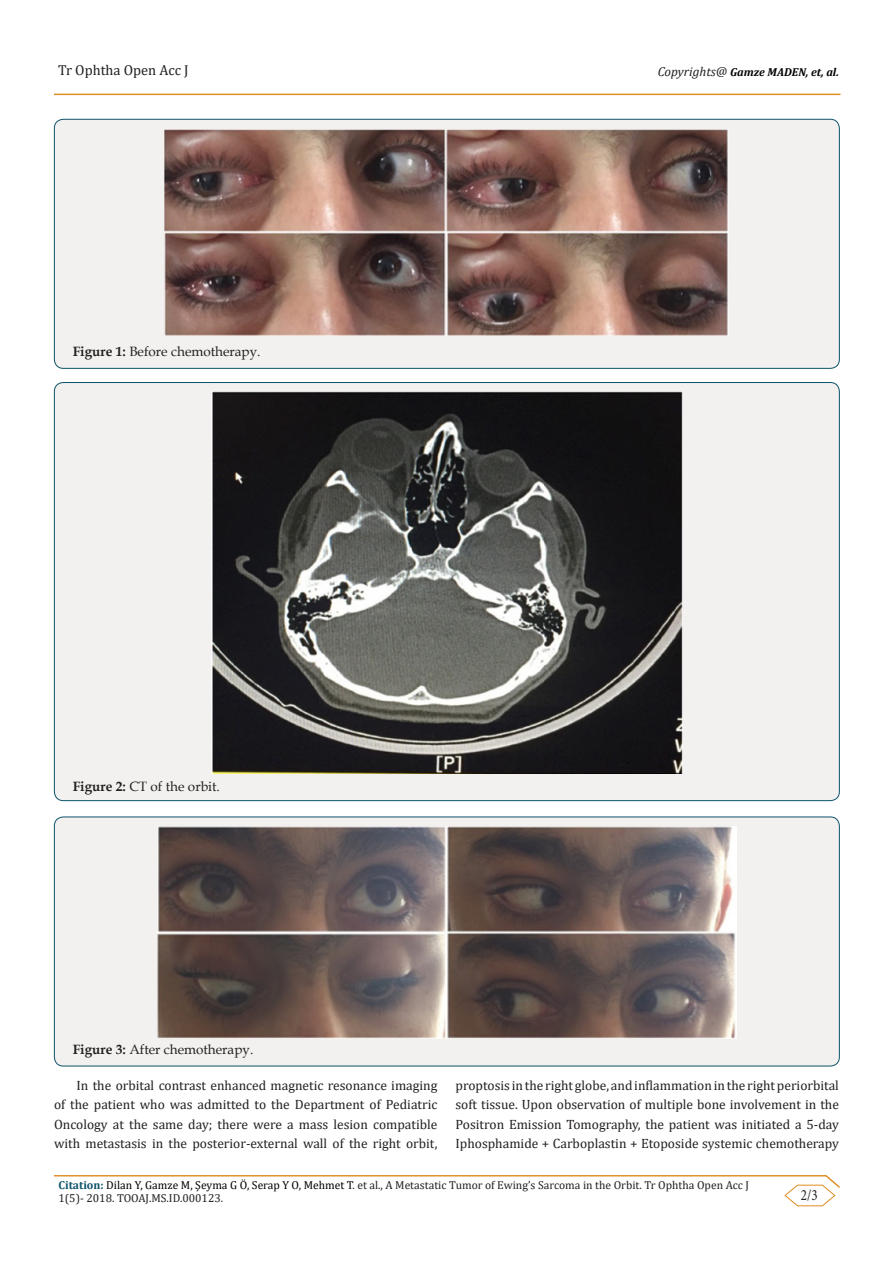
<style>
.page{position:relative;width:893px;height:1263px;background:#fff}
.page>*{position:absolute;margin:0;border:0;box-sizing:border-box;transform-origin:0 0}
.t1{font:15.75px "Minion Pro";color:#231f20;scale:.83 1}
.t2{font:14.4px "Cambria";color:#231f20}
.t3{font:13.5px/19.5px "Cambria";color:#231f20;text-align:justify}
.t4{font:13.5px "Book Antiqua";color:#231f20}
.t5{font:11.55px/13.8px "Cambria";color:#231f20}
.t6{font:italic 700 11.55px "Cambria";color:#000}
.s1{font-weight:700}
.s2{font-weight:400;font-size:13.05px;color:#231f20}
.s3{font-weight:700;color:#0e536a}
.s4{color:#000}
</style>
<div class="page">
<hr style="left:54px;top:94px;width:786px;height:1px;background:#de8d23">
<hr style="left:54px;top:1175px;width:772px;height:1px;background:#de8d23">
<svg style="left:784px;top:1175px;width:56px;height:31px"></svg>
<div style="left:54px;top:119px;width:785px;height:249px;background:#f2f1f0;border-radius:9px"></div>
<div style="left:54px;top:119px;width:786px;height:250px;border:1px solid #0e536a;border-radius:9px"></div>
<img style="left:165px;top:130px;width:564px;height:206px">
<div style="left:54px;top:382px;width:785px;height:419px;background:#f2f1f0;border-radius:9px"></div>
<img style="left:212px;top:392px;width:470px;height:382px">
<div style="left:54px;top:817px;width:785px;height:249px;background:#f2f1f0;border-radius:9px"></div>
<div style="left:54px;top:816px;width:786px;height:250px;border:1px solid #0e536a;border-radius:9px"></div>
<img style="left:158px;top:826px;width:578px;height:213px">
<p class="t2" style="left:58px;top:62px;width:132px">Tr Ophtha Open Acc J</p>
<p class="t4" style="left:73px;top:342px;width:189px"><span class="s1">Figure 1:</span> Before chemotherapy.</p>
<p class="t4" style="left:73px;top:776px;width:149px"><span class="s1">Figure 2:</span> CT of the orbit.</p>
<p class="t6" style="left:658px;top:64px;width:183px"><span class="s2">Copyrights@</span> Gamze MADEN, et, al.</p>
<p class="t4" style="left:73px;top:1040px;width:182px"><span class="s1">Figure 3:</span> After chemotherapy.</p>
<p class="t3" style="left:54px;top:1075px;width:385px;text-indent:22px">In the orbital contrast enhanced magnetic resonance imaging of the patient who was admitted to the Department of Pediatric Oncology at the same day; there were a mass lesion compatible with metastasis in the posterior-external wall of the right orbit,</p>
<p class="t3" style="left:455px;top:1075px;width:385px">proptosis in the right globe, and inflammation in the right periorbital soft tissue. Upon observation of multiple bone involvement in the Positron Emission Tomography, the patient was initiated a 5-day Iphosphamide + Carboplastin + Etoposide systemic chemotherapy</p>
<p class="t5" style="left:58px;top:1177px;width:692px"><span class="s3">Citation:</span> <span class="s4">Dilan Y, Gamze M, Şeyma G Ö, Serap Y O, Mehmet T</span>. et al., A Metastatic Tumor of Ewing’s Sarcoma in the Orbit. Tr Ophtha Open Acc J<br>1(5)- 2018. TOOAJ.MS.ID.000123.</p>
<p class="t1" style="left:801px;top:1184px;width:22px">2/3</p>
</div>
